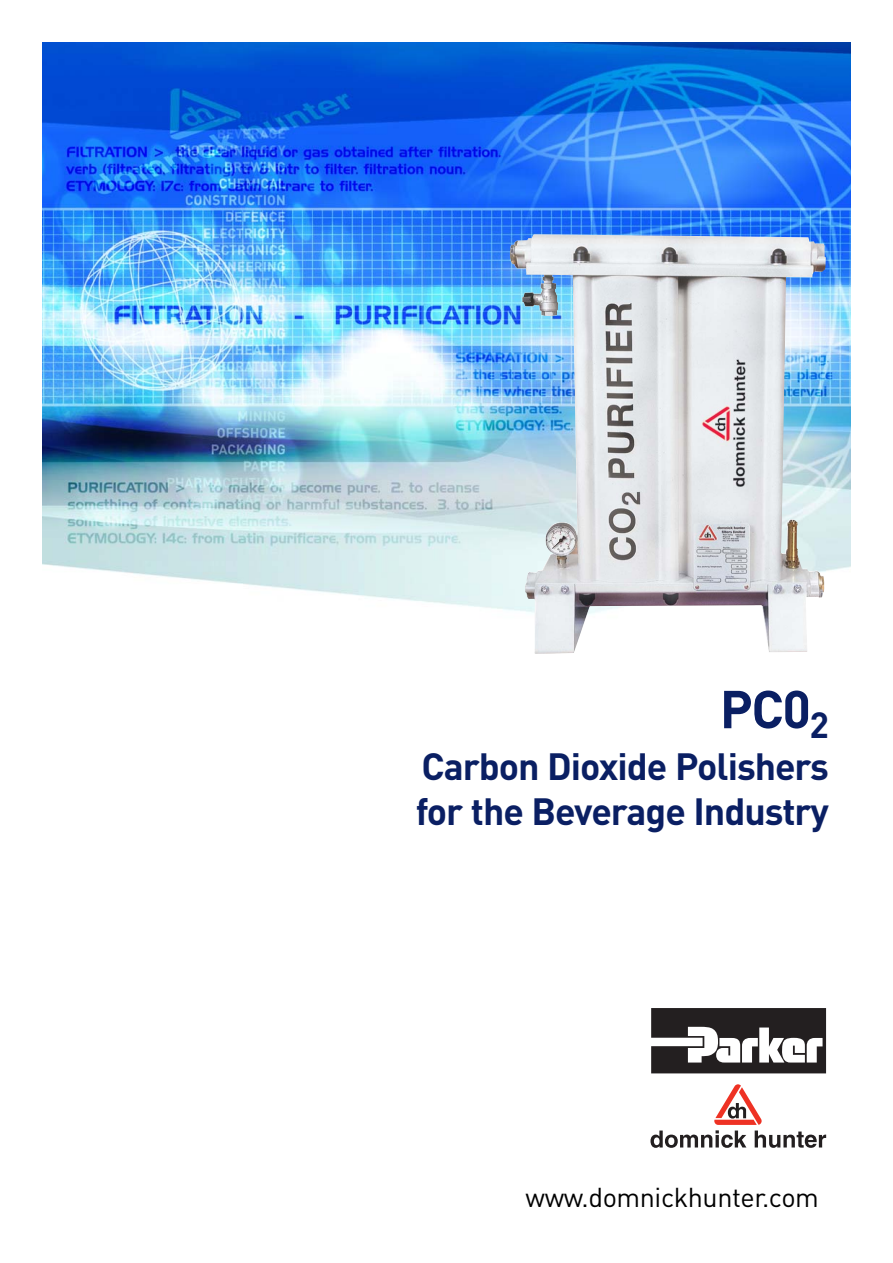
<style>
.page{position:relative;width:893px;height:1263px;background:#fff}
.page>*{position:absolute;margin:0;border:0;box-sizing:border-box;transform-origin:0 0}
.t1{font:700 52.5px "DIN";color:#0a1f63}
.t2{font:700 37.5px/45px "DIN";letter-spacing:-.025em;color:#0a1f63}
.t3{font:27px "DIN";letter-spacing:-.015em;color:#000}
</style>
<div class="page">
<img style="left:42px;top:43px;width:808px;height:568px">
<img style="left:510px;top:234px;width:316px;height:420px">
<svg style="left:650px;top:1084px;width:176px;height:64px"></svg>
<svg style="left:651px;top:1008px;width:175px;height:65px"></svg>
<h1 class="t1" style="left:720px;top:690px;width:111px">PC0<sub>2</sub></h1>
<p class="t2" style="left:416px;top:748px;width:415px">Carbon Dioxide Polishers for the Beverage Industry</p>
<p class="t3" style="left:525px;top:1188px;width:295px">www.domnickhunter.com</p>
</div>
